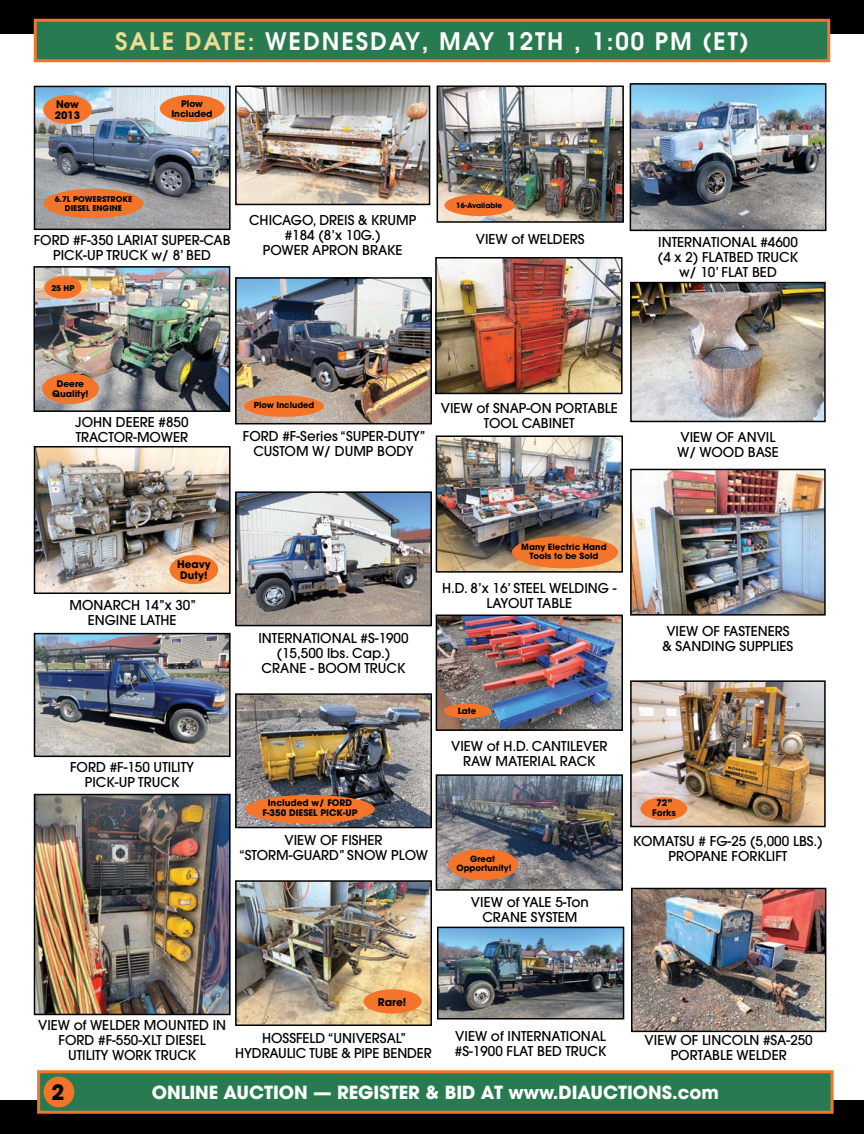
<style>
.page{position:relative;width:864px;height:1134px;background:#fff}
.page>*{position:absolute;margin:0;border:0;box-sizing:border-box;transform-origin:0 0}
.t1{font:600 24px "Avant Garde";letter-spacing:.08em;color:#fff}
.t2{font:700 21px "Avant Garde";color:#000}
.t3{font:700 18px "Avant Garde";color:#fff}
.t4{font:500 13.5px/15px "Avant Garde";color:#000;text-align:center}
.t5{font:700 10.65px "Avant Garde";color:#000}
.t6{font:700 10.35px/11.4px "Avant Garde";color:#000;text-align:center}
.t7{font:700 9px/9.9px "Avant Garde";color:#000;text-align:center}
.t8{font:700 8.55px/9.4px "Avant Garde";color:#000;text-align:center}
.t9{font:700 8.25px "Avant Garde";color:#000}
.t10{font:700 7.95px/8.7px "Avant Garde";color:#000;text-align:center}
.t11{font:700 7.2px "Avant Garde";color:#000}
.s1{color:#ecdc94}
</style>
<div class="page">
<div style="left:0;top:1100px;width:864px;height:34px;background:#000"></div>
<div style="left:39px;top:1072px;width:793px;height:40px;background:#287b51"></div>
<div style="left:37px;top:1070px;width:797px;height:44px;border:3px solid #f47529"></div>
<div style="left:44px;top:1077px;width:30px;height:30px;background:#f47529;border-radius:50%"></div>
<div style="left:0;top:0;width:864px;height:34px;background:#000"></div>
<div style="left:35px;top:20px;width:794px;height:41px;background:#287b51"></div>
<div style="left:34px;top:19px;width:796px;height:43px;border:3px solid #f47529"></div>
<img style="left:438px;top:260px;width:182px;height:131px">
<div style="left:435px;top:257px;width:188px;height:137px;border:2px solid #000"></div>
<img style="left:440px;top:88px;width:181px;height:132px">
<div style="left:437px;top:85px;width:187px;height:138px;border:2px solid #000"></div>
<img style="left:238px;top:88px;width:189px;height:114px">
<div style="left:235px;top:85px;width:195px;height:120px;border:2px solid #000"></div>
<img style="left:439px;top:438px;width:181px;height:132px">
<div style="left:436px;top:435px;width:187px;height:138px;border:2px solid #000"></div>
<img style="left:439px;top:618px;width:181px;height:110px">
<div style="left:436px;top:615px;width:187px;height:116px;border:2px solid #000"></div>
<img style="left:439px;top:777px;width:181px;height:111px">
<div style="left:436px;top:774px;width:187px;height:117px;border:2px solid #000"></div>
<img style="left:440px;top:930px;width:181px;height:87px">
<div style="left:437px;top:927px;width:187px;height:93px;border:2px solid #000"></div>
<img style="left:633px;top:285px;width:190px;height:134px">
<div style="left:630px;top:282px;width:196px;height:140px;border:2px solid #000"></div>
<img style="left:633px;top:472px;width:190px;height:141px">
<div style="left:630px;top:469px;width:196px;height:147px;border:2px solid #000"></div>
<img style="left:633px;top:683px;width:190px;height:141px">
<div style="left:630px;top:680px;width:196px;height:147px;border:2px solid #000"></div>
<img style="left:633px;top:890px;width:191px;height:140px">
<div style="left:631px;top:888px;width:195px;height:144px;border:1px solid #000"></div>
<img style="left:36px;top:269px;width:191px;height:140px">
<div style="left:33px;top:266px;width:197px;height:146px;border:2px solid #000"></div>
<img style="left:238px;top:494px;width:191px;height:129px">
<div style="left:235px;top:491px;width:197px;height:135px;border:2px solid #000"></div>
<img style="left:238px;top:696px;width:191px;height:129px">
<div style="left:235px;top:693px;width:197px;height:135px;border:2px solid #000"></div>
<img style="left:37px;top:89px;width:191px;height:138px">
<div style="left:34px;top:86px;width:197px;height:144px;border:2px solid #000"></div>
<img style="left:238px;top:883px;width:191px;height:140px">
<div style="left:235px;top:880px;width:197px;height:146px;border:2px solid #000"></div>
<img style="left:238px;top:280px;width:191px;height:141px">
<div style="left:235px;top:277px;width:197px;height:147px;border:2px solid #000"></div>
<img style="left:37px;top:449px;width:191px;height:142px">
<div style="left:34px;top:446px;width:197px;height:148px;border:2px solid #000"></div>
<img style="left:37px;top:636px;width:191px;height:118px">
<div style="left:34px;top:633px;width:197px;height:124px;border:2px solid #000"></div>
<img style="left:37px;top:797px;width:191px;height:215px">
<div style="left:34px;top:794px;width:197px;height:221px;border:2px solid #000"></div>
<img style="left:633px;top:86px;width:190px;height:142px">
<div style="left:630px;top:83px;width:196px;height:148px;border:2px solid #000"></div>
<div style="left:244px;top:396px;width:80px;height:21px;background:#f47529;border-radius:50%"></div>
<div style="left:44px;top:276px;width:38px;height:23px;background:#f47529;border-radius:50%"></div>
<div style="left:245px;top:795px;width:130px;height:29px;background:#f47529;border-radius:50%"></div>
<div style="left:44px;top:189px;width:99px;height:29px;background:#f47529;border-radius:50%"></div>
<div style="left:363px;top:989px;width:59px;height:25px;background:#f47529;border-radius:50%"></div>
<div style="left:512px;top:536px;width:106px;height:32px;background:#f47529;border-radius:50%"></div>
<div style="left:444px;top:704px;width:47px;height:14px;background:#f47529;border-radius:50%"></div>
<div style="left:448px;top:849px;width:70px;height:31px;background:#f47529;border-radius:50%"></div>
<div style="left:444px;top:194px;width:71px;height:22px;background:#f47529;border-radius:50%"></div>
<div style="left:170px;top:555px;width:48px;height:29px;background:#f47529;border-radius:50%"></div>
<div style="left:42px;top:374px;width:57px;height:30px;background:#f47529;border-radius:50%"></div>
<div style="left:640px;top:797px;width:47px;height:23px;background:#f47529;border-radius:50%"></div>
<div style="left:43px;top:95px;width:49px;height:29px;background:#f47529;border-radius:50%"></div>
<div style="left:160px;top:95px;width:65px;height:27px;background:#f47529;border-radius:50%"></div>
<h1 class="t1" style="left:115px;top:26px;width:635px"><span class="s1">SALE DATE:</span> WEDNESDAY, MAY 12TH , 1:00 PM (ET)</h1>
<p class="t6" style="left:55px;top:98px;width:27px;text-align:left">New<br>2013</p>
<p class="t7" style="left:171px;top:99px;width:43px">Plow<br>Included</p>
<p class="t10" style="left:55px;top:195px;width:79px">6.7L POWERSTROKE<br>DIESEL ENGINE</p>
<p class="t4" style="left:34px;top:233px;width:198px">FORD #F-350 LARIAT SUPER-CAB<br>PICK-UP TRUCK w/ 8’ BED</p>
<p class="t10" style="left:51px;top:283px;width:25px">25 HP</p>
<p class="t4" style="left:249px;top:213px;width:169px">CHICAGO, DREIS &amp; KRUMP #184 (8’x 10G.)<br>POWER APRON BRAKE</p>
<p class="t11" style="left:456px;top:201px;width:48px">16-Available</p>
<p class="t4" style="left:476px;top:232px;width:110px">VIEW of WELDERS</p>
<p class="t4" style="left:658px;top:234px;width:142px">INTERNATIONAL #4600 (4 x 2) FLATBED TRUCK w/ 10’ FLAT BED</p>
<p class="t7" style="left:52px;top:378px;width:38px;line-height:10.5px">Deere<br>Quality!</p>
<p class="t9" style="left:254px;top:400px;width:62px">Plow Included</p>
<p class="t4" style="left:441px;top:401px;width:179px">VIEW of SNAP-ON PORTABLE</p>
<p class="t4" style="left:75px;top:415px;width:115px">JOHN DEERE #850</p>
<p class="t4" style="left:484px;top:416px;width:92px">TOOL CABINET</p>
<p class="t4" style="left:76px;top:430px;width:114px">TRACTOR-MOWER</p>
<p class="t4" style="left:243px;top:428px;width:184px">FORD #F-Series “SUPER-DUTY”<br>CUSTOM W/ DUMP BODY</p>
<p class="t4" style="left:677px;top:430px;width:103px;text-align:left">VIEW OF ANVIL<br>W/ WOOD BASE</p>
<p class="t6" style="left:177px;top:558px;width:35px">Heavy<br>Duty!</p>
<p class="t4" style="left:69px;top:597px;width:128px">MONARCH 14”x 30”<br>ENGINE LATHE</p>
<p class="t4" style="left:70px;top:760px;width:126px">FORD #F-150 UTILITY<br>PICK-UP TRUCK</p>
<p class="t4" style="left:259px;top:630px;width:152px">INTERNATIONAL #S-1900 (15,500 lbs. Cap.)<br>CRANE - BOOM TRUCK</p>
<p class="t7" style="left:262px;top:798px;width:96px">Included w/ FORD<br>F-350 DIESEL PICK-UP</p>
<p class="t4" style="left:239px;top:832px;width:190px">VIEW OF FISHER “STORM-GUARD” SNOW PLOW</p>
<p class="t8" style="left:521px;top:542px;width:87px">Many Electric Hand<br>Tools to be Sold</p>
<p class="t4" style="left:442px;top:581px;width:176px">H.D. 8’x 16’ STEEL WELDING -<br>LAYOUT TABLE</p>
<p class="t8" style="left:458px;top:706px;width:20px">Late</p>
<p class="t4" style="left:451px;top:739px;width:158px">VIEW of H.D. CANTILEVER<br>RAW MATERIAL RACK</p>
<p class="t8" style="left:456px;top:854px;width:57px">Great<br>Opportunity!</p>
<p class="t4" style="left:471px;top:895px;width:120px">VIEW of YALE 5-Ton<br>CRANE SYSTEM</p>
<p class="t4" style="left:662px;top:624px;width:132px;text-align:left">VIEW OF FASTENERS &amp; SANDING SUPPLIES</p>
<p class="t7" style="left:652px;top:798px;width:25px">72”<br>Forks</p>
<p class="t4" style="left:633px;top:834px;width:191px">KOMATSU # FG-25 (5,000 LBS.)<br>PROPANE FORKLIFT</p>
<p class="t5" style="left:378px;top:995px;width:30px">Rare!</p>
<p class="t4" style="left:38px;top:1018px;width:190px">VIEW of WELDER MOUNTED IN<br>FORD #F-550-XLT DIESEL<br>UTILITY WORK TRUCK</p>
<p class="t4" style="left:235px;top:1030px;width:198px">HOSSFELD “UNIVERSAL”<br>HYDRAULIC TUBE &amp; PIPE BENDER</p>
<p class="t4" style="left:455px;top:1028px;width:153px;text-align:left">VIEW of INTERNATIONAL #S-1900 FLAT BED TRUCK</p>
<p class="t4" style="left:645px;top:1033px;width:170px">VIEW OF LINCOLN #SA-250<br>PORTABLE WELDER</p>
<h2 class="t2" style="left:51px;top:1079px;width:14px">2</h2>
<h3 class="t3" style="left:152px;top:1081px;width:569px">ONLINE AUCTION — REGISTER &amp; BID AT www.DIAUCTIONS.com</h3>
</div>
